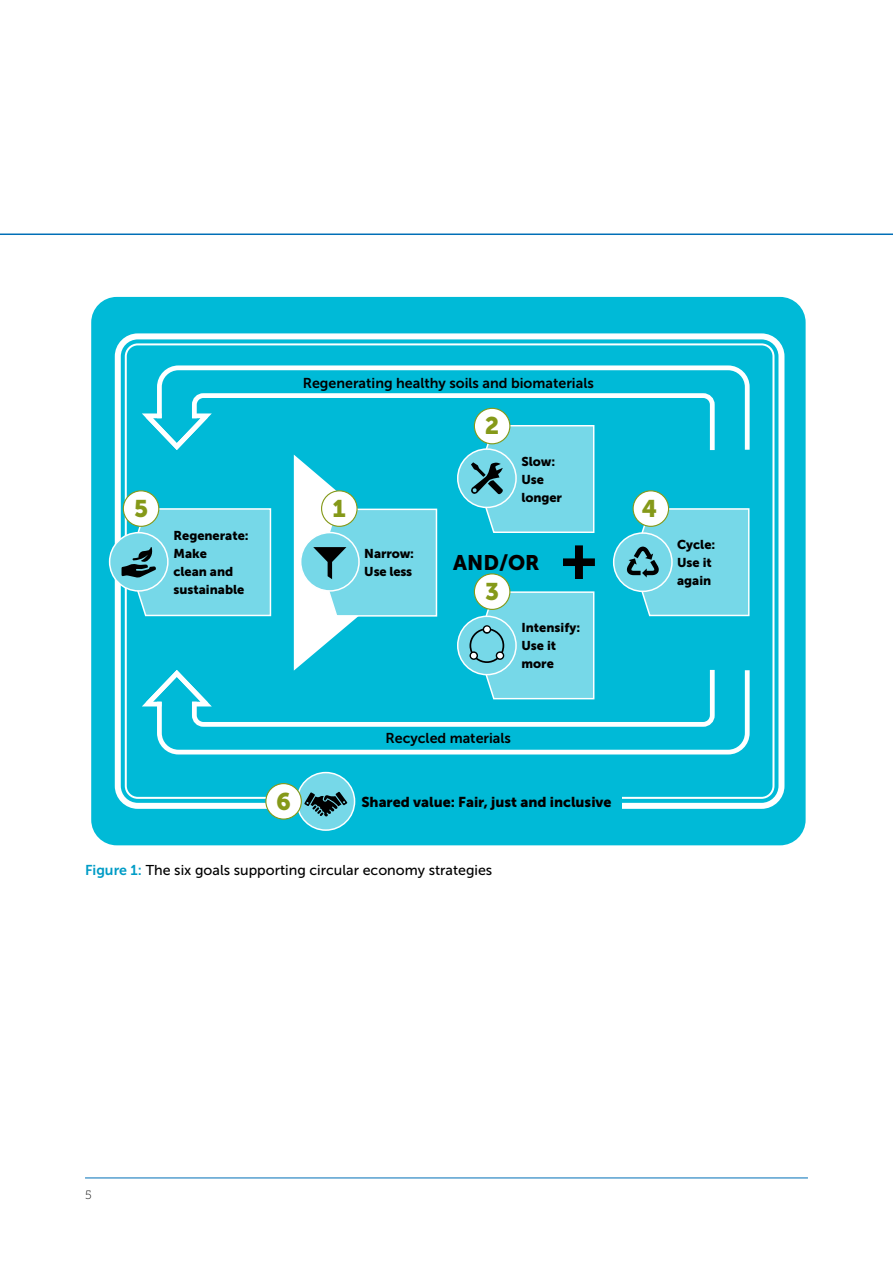
<style>
.page{position:relative;width:893px;height:1263px;background:#fff}
.page>*{position:absolute;margin:0;border:0;box-sizing:border-box;transform-origin:0 0}
.t1{font:24px "Museo Sans 900";color:#859919}
.t2{font:21px "Museo Sans 900";color:#000}
.t3{font:14.25px "Museo Sans 700";color:#000}
.t4{font:14.25px "Museo Sans 500";color:#000}
.t5{font:14.25px "Museo Sans 900";color:#000}
.t6{font:12.75px/18px "Museo Sans 900";color:#000}
.t7{font:12px "Museo Slab 100";color:#000}
.s1{font-family:"Museo Sans 700";color:#009cc6}
</style>
<div class="page">
<hr style="left:85px;top:1177px;width:723px;height:1px;background:#006fb7">
<hr style="left:0;top:233px;width:893px;height:2px;background:#006fb7">
<div style="left:91px;top:297px;width:715px;height:548px;background:#00bad7;border-radius:26px"></div>
<div style="left:115px;top:333px;width:669px;height:476px;border:6px solid #fff;border-radius:20px"></div>
<div style="left:353px;top:794px;width:268px;height:15px;background:#00bad7"></div>
<div style="left:297px;top:772px;width:58px;height:58px;background:#76d8e8;border-radius:50%"></div>
<div style="left:296px;top:772px;width:59px;height:59px;border:2px solid #fff;border-radius:50%"></div>
<svg style="left:304px;top:792px;width:43px;height:25px"></svg>
<div style="left:110px;top:533px;width:58px;height:58px;background:#76d8e8;border-radius:50%"></div>
<svg style="left:157px;top:365px;width:593px;height:26px"></svg>
<svg style="left:157px;top:729px;width:593px;height:26px"></svg>
<svg style="left:122px;top:391px;width:628px;height:338px"></svg>
<div style="left:266px;top:784px;width:35px;height:35px;background:#fff;border-radius:50%"></div>
<div style="left:265px;top:783px;width:37px;height:37px;border:1px solid #859919;border-radius:50%"></div>
<p class="t3" style="left:303px;top:375px;width:293px">Regenerating healthy soils and biomaterials</p>
<h1 class="t1" style="left:134px;top:495px;width:16px">5</h1>
<h1 class="t1" style="left:333px;top:495px;width:15px">1</h1>
<p class="t6" style="left:173px;top:527px;width:77px">Regenerate:<br>Make<br>clean and sustainable</p>
<p class="t6" style="left:364px;top:545px;width:51px">Narrow:<br>Use less</p>
<h1 class="t1" style="left:485px;top:412px;width:16px">2</h1>
<p class="t6" style="left:521px;top:452px;width:42px">Slow:<br>Use longer</p>
<h2 class="t2" style="left:453px;top:551px;width:88px">AND/OR</h2>
<h1 class="t1" style="left:485px;top:578px;width:16px">3</h1>
<p class="t6" style="left:521px;top:619px;width:60px">Intensify:<br>Use it more</p>
<h1 class="t1" style="left:276px;top:788px;width:16px">6</h1>
<p class="t3" style="left:385px;top:730px;width:127px">Recycled materials</p>
<p class="t5" style="left:361px;top:794px;width:252px">Shared value: Fair, just and inclusive</p>
<p class="t4" style="left:85px;top:862px;width:409px"><span class="s1">Figure 1:</span> The six goals supporting circular economy strategies</p>
<h1 class="t1" style="left:642px;top:495px;width:17px">4</h1>
<p class="t6" style="left:677px;top:535px;width:40px">Cycle:<br>Use it again</p>
<p class="t7" style="left:85px;top:1188px;width:8px">5</p>
</div>
